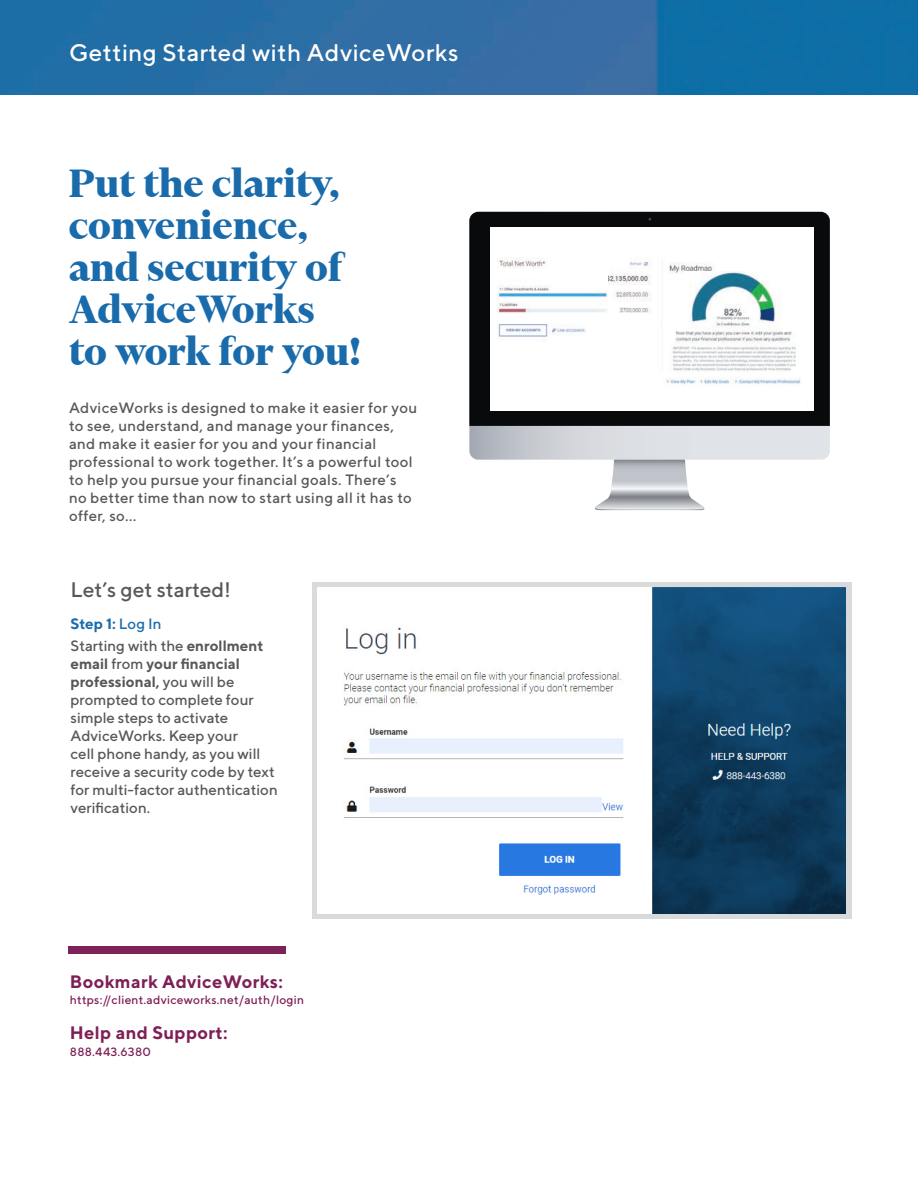
<style>
.page{position:relative;width:918px;height:1188px;background:#fff}
.page>*{position:absolute;margin:0;border:0;box-sizing:border-box;transform-origin:0 0}
.t1{font:700 45px/42px "Financier Display";letter-spacing:.01em;color:#196bab}
.t2{font:500 24px "TT Norms";letter-spacing:.02em;color:#fff}
.t3{font:500 21px "TT Norms";color:#57585a}
.t4{font:700 18px "TT Norms";letter-spacing:.02em;color:#7e1f56}
.t5{font:500 15px/18px "TT Norms";letter-spacing:.02em;color:#57585a}
.t6{font:500 15px/18px "TT Norms";color:#57585a}
.t7{font:500 12px "TT Norms";letter-spacing:.02em;color:#7e1f56}
.s1{font-weight:700;color:#196cad}
.s2{color:#196cad}
.s3{font-weight:700}
</style>
<div class="page">
<svg style="left:312px;top:583px;width:539px;height:336px;background:#d6d9dc"></svg>
<img style="left:0;top:0;width:918px;height:94px">
<svg style="left:469px;top:426px;width:361px;height:34px;background:#d5d8dd"></svg>
<div style="left:469px;top:212px;width:361px;height:214px;background:#080a0b"></div>
<svg style="left:595px;top:460px;width:110px;height:50px"></svg>
<div style="left:490px;top:227px;width:324px;height:184px;background:#fff"></div>
<img style="left:666px;top:263px;width:135px;height:122px">
<img style="left:685px;top:272px;width:97px;height:58px">
<img style="left:607px;top:261px;width:44px;height:52px">
<img style="left:497px;top:258px;width:110px;height:80px">
<img style="left:318px;top:588px;width:527px;height:325px">
<div style="left:69px;top:946px;width:217px;height:7px;background:#7d2156"></div>
<h2 class="t2" style="left:69px;top:38px;width:391px">Getting Started with AdviceWorks</h2>
<h1 class="t1" style="left:69px;top:162px;width:293px">Put the clarity, convenience, and security of<br>AdviceWorks to work for you!</h1>
<p class="t5" style="left:69px;top:399px;width:350px">AdviceWorks is designed to make it easier for you to see, understand, and manage your finances, and make it easier for you and your financial professional to work together. It’s a powerful tool to help you pursue your financial goals. There’s no better time than now to start using all it has to offer, so…</p>
<h3 class="t3" style="left:70px;top:577px;width:162px">Let’s get started!</h3>
<p class="t6" style="left:70px;top:612px;width:194px;line-height:22.5px"><span class="s1">Step 1:</span> <span class="s2">Log In<br></span>Starting with the <span class="s3">enrollment</span></p>
<p class="t6" style="left:70px;top:654px;width:209px"><span class="s3">email</span> from <span class="s3">your financial professional,</span> you will be prompted to complete four simple steps to activate<br>AdviceWorks. Keep your<br>cell phone handy, as you will receive a security code by text for multi-factor authentication verification.</p>
<p class="t4" style="left:70px;top:970px;width:215px">Bookmark AdviceWorks:</p>
<p class="t7" style="left:70px;top:993px;width:236px">https://client.adviceworks.net/auth/login</p>
<p class="t4" style="left:70px;top:1022px;width:159px">Help and Support:</p>
<p class="t7" style="left:70px;top:1044px;width:83px">888.443.6380</p>
</div>
